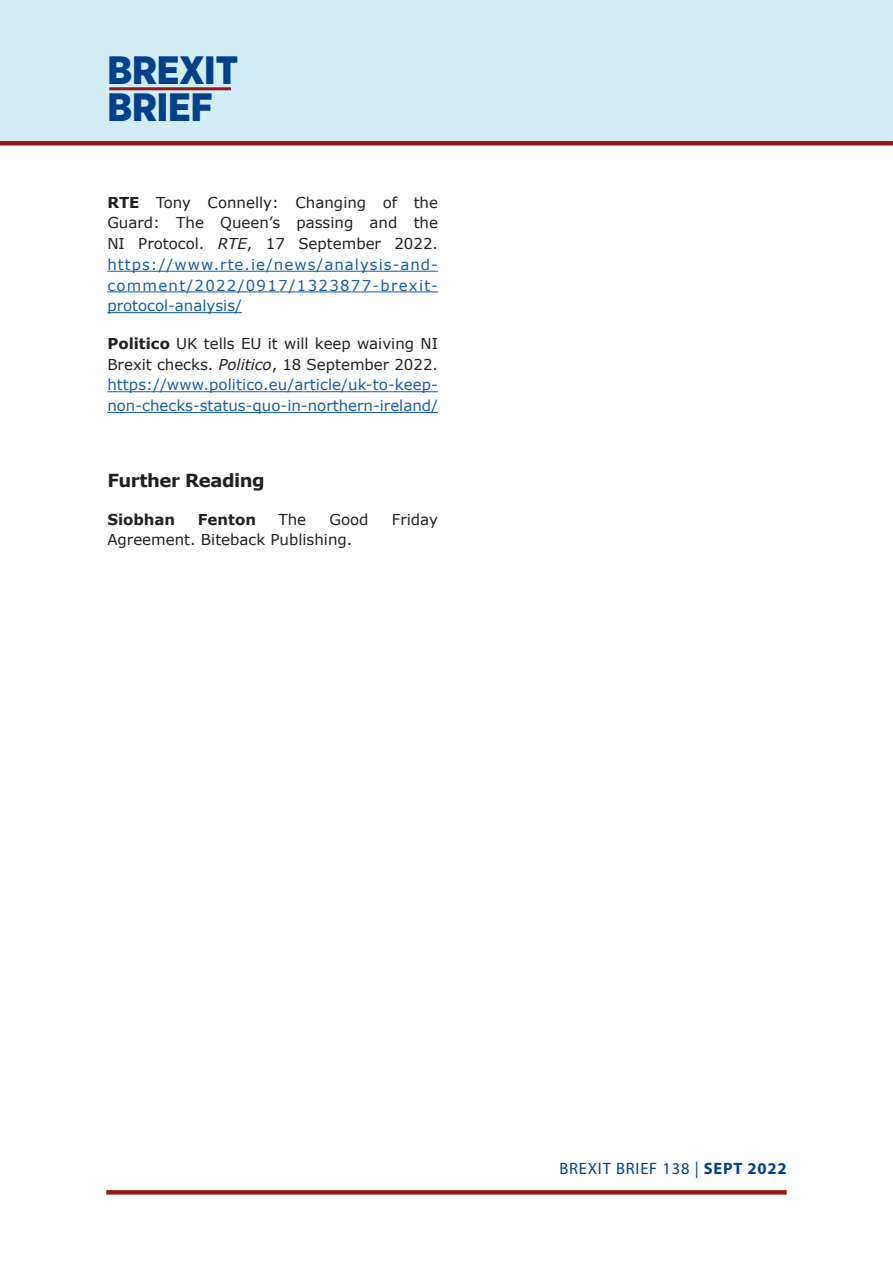
<style>
.page{position:relative;width:893px;height:1263px;background:#fff}
.page>*{position:absolute;margin:0;border:0;box-sizing:border-box;transform-origin:0 0}
.t1{font:900 39.6px/37.5px "Gotham Narrow";color:#00408d}
.Body_copy{font:700 18px "Verdana";letter-spacing:-.025em;color:#231f20}
.t2{font:16.5px "Myriad Pro";letter-spacing:.05em;color:#00408d}
.t3{font:15px/20.7px "Verdana";color:#175d9e;text-align:justify}
.t4{font:15px "Verdana";color:#231f20}
.t5{font:700 15px "Verdana";color:#231f20}
.s1{font-weight:700;color:#231f20}
.s2{color:#231f20}
.s3{font-style:italic;color:#231f20}
.s4{font-weight:700}
</style>
<div class="page">
<div style="left:0;top:0;width:893px;height:142px;background:#d2edf3"></div>
<hr style="left:0;top:141px;width:893px;height:4px;background:#971819">
<hr style="left:109px;top:87px;width:122px;height:3px;background:#971819">
<svg style="left:106px;top:1190px;width:681px;height:4px;background:#991d1e"></svg>
<hr style="left:107px;top:271px;width:331px;height:1px;background:#175d9e">
<hr style="left:107px;top:291px;width:331px;height:1px;background:#175d9e">
<hr style="left:107px;top:312px;width:135px;height:1px;background:#175d9e">
<hr style="left:107px;top:391px;width:331px;height:1px;background:#175d9e">
<hr style="left:107px;top:412px;width:331px;height:1px;background:#175d9e">
<h1 class="t1" style="left:107px;top:51px;width:132px">BREXIT<br>BRIEF</h1>
<p class="t3" style="left:107px;top:192px;width:332px"><span class="s1">RTE</span> <span class="s2">Tony Connelly: Changing of the Guard: The Queen’s passing and the NI Protocol.</span> <span class="s3">RTE</span><span class="s2">, 17 September 2022. </span>https://www.rte.ie/news/analysis-and&shy;comment/2022/0917/1323877-brexit&shy;protocol-analysis/</p>
<p class="t3" style="left:107px;top:333px;width:332px"><span class="s1">Politico</span> <span class="s2">UK tells EU it will keep waiving NI Brexit checks.</span> <span class="s3">Politico</span><span class="s2">, 18 September 2022. </span>https://www.politico.eu/article/uk-to-keep&shy;non-checks-status-quo-in-northern-ireland/</p>
<p class="Body_copy" style="left:107px;top:469px;width:159px">Further Reading</p>
<p class="t5" style="left:107px;top:509px;width:69px">Siobhan</p>
<p class="t5" style="left:198px;top:509px;width:60px">Fenton</p>
<p class="t4" style="left:279px;top:510px;width:29px">The</p>
<p class="t4" style="left:329px;top:510px;width:41px">Good</p>
<p class="t4" style="left:392px;top:510px;width:48px">Friday</p>
<p class="t4" style="left:107px;top:530px;width:246px">Agreement. Biteback Publishing.</p>
<p class="t2" style="left:559px;top:1158px;width:229px">BREXIT BRIEF 138 | <span class="s4">SEPT 2022</span></p>
</div>
